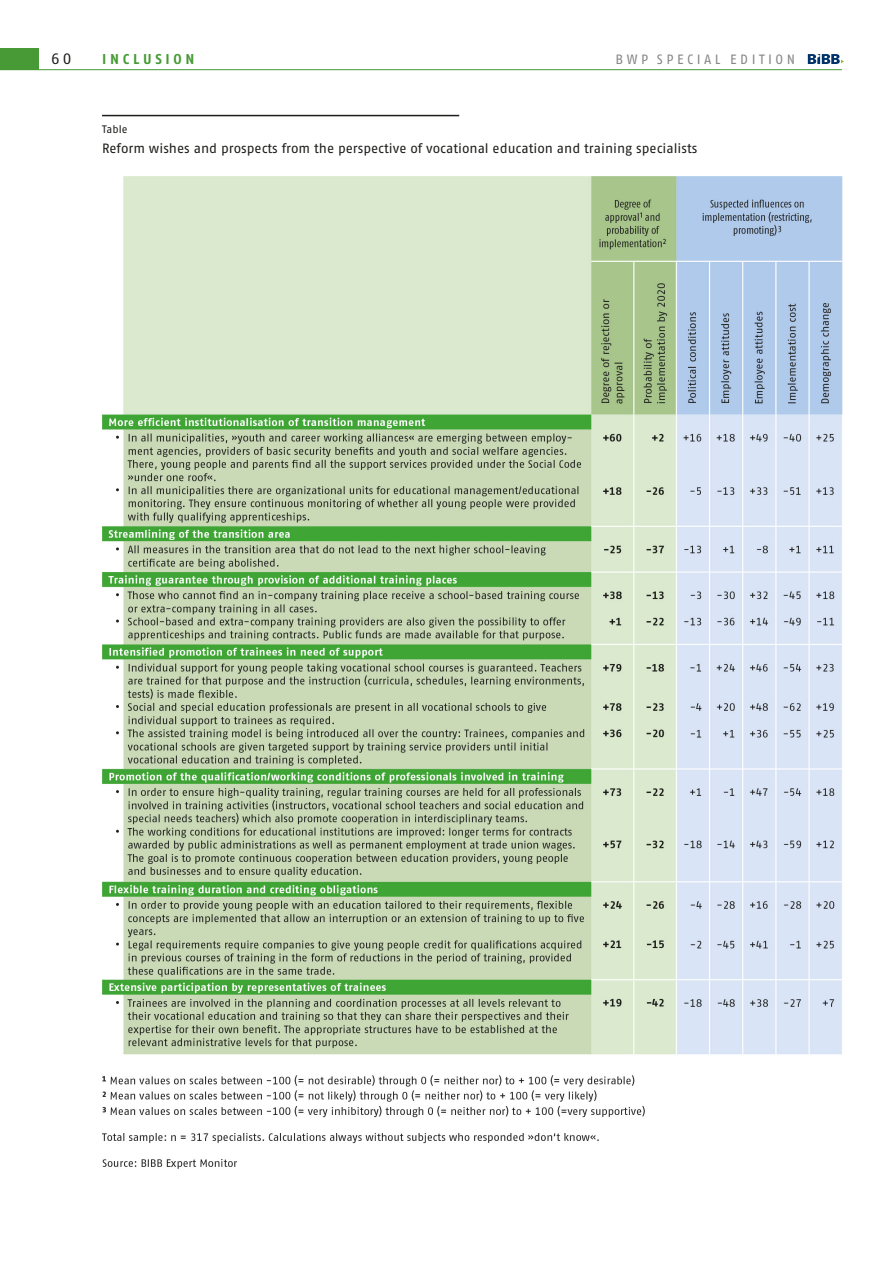
<style>
.page{position:relative;width:893px;height:1263px;background:#fff}
.page>*{position:absolute;margin:0;border:0;box-sizing:border-box;transform-origin:0 0}
.t1{font:15px "Fago No Regular Tf";color:#1d1d1b}
.t2{font:700 14.25px "Fago No";letter-spacing:.26em;color:#479a36}
.t3{font:13.5px "Fago No Regular Tf";color:#1d1d1b}
.t4{font:13.5px "Fago No Regular Tf";letter-spacing:.26em;color:#878787}
.t5{font:10.8px "Fago No Regular Tf";color:#1d1d1b}
</style>
<div class="page">
<div style="left:0;top:48px;width:38px;height:22px;background:#479a36"></div>
<hr style="left:0;top:69px;width:842px;height:1px;background:#479a36">
<svg style="left:808px;top:54px;width:36px;height:10px"></svg>
<hr style="left:102px;top:115px;width:357px;height:1px;background:#1d1d1b">
<img style="left:102px;top:176px;width:741px;height:993px">
<p class="t1" style="left:51px;top:50px;width:22px">60</p>
<p class="t2" style="left:102px;top:50px;width:94px">INCLUSION</p>
<p class="t4" style="left:615px;top:51px;width:181px">BWP SPECIAL EDITION</p>
<p class="t5" style="left:102px;top:123px;width:27px">Table</p>
<p class="t3" style="left:102px;top:140px;width:597px">Reform wishes and prospects from the perspective of vocational education and training specialists</p>
</div>
